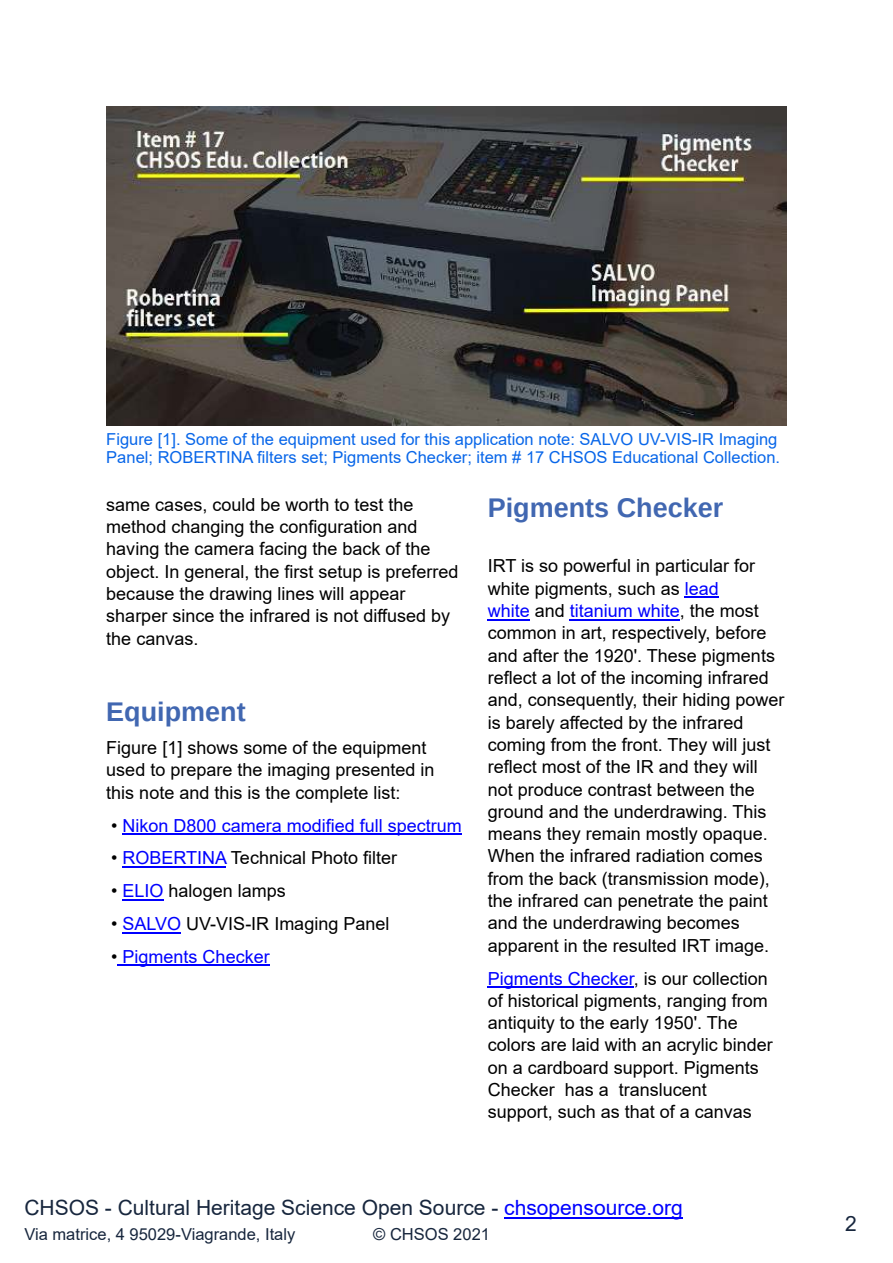
<style>
.page{position:relative;width:893px;height:1263px;background:#fff}
.page>*{position:absolute;margin:0;border:0;box-sizing:border-box;transform-origin:0 0}
.t1{font:700 27px "Liberation Sans";color:#4167b1}
.t2{font:21px "Arial";color:#17263d}
.t3{font:18px/22.4px "Arial";color:#000}
.t4{font:18px "Arial";color:#00f}
.t5{font:16.5px/18.8px "Arial";color:#0866e9}
.t6{font:16.5px "Arial";color:#17263d}
.s1{color:#00f}
.s2{color:#000}
</style>
<div class="page">
<hr style="left:504px;top:1217px;width:179px;height:2px;background:#00f">
<hr style="left:123px;top:833px;width:339px;height:2px;background:#00f">
<hr style="left:123px;top:866px;width:103px;height:1px;background:#00f">
<hr style="left:123px;top:899px;width:41px;height:1px;background:#00f">
<hr style="left:123px;top:932px;width:58px;height:1px;background:#00f">
<hr style="left:118px;top:965px;width:152px;height:1px;background:#00f">
<img style="left:106px;top:106px;width:681px;height:320px">
<hr style="left:685px;top:597px;width:34px;height:1px;background:#00f">
<hr style="left:488px;top:619px;width:42px;height:1px;background:#00f">
<hr style="left:570px;top:619px;width:110px;height:1px;background:#00f">
<hr style="left:488px;top:986px;width:146px;height:2px;background:#00f">
<p class="t5" style="left:106px;top:429px;width:675px">Figure [1]. Some of the equipment used for this application note: SALVO UV-VIS-IR Imaging<br>Panel; ROBERTINA filters set; Pigments Checker; item # 17 CHSOS Educational Collection.</p>
<h1 class="t1" style="left:488px;top:489px;width:237px">Pigments Checker</h1>
<p class="t3" style="left:488px;top:555px;width:298px">IRT is so powerful in particular for white pigments, such as <span class="s1">lead<br>white</span> and <span class="s1">titanium white</span>, the most common in art, respectively, before and after the 1920'. These pigments reflect a lot of the incoming infrared and, consequently, their hiding power is barely affected by the infrared coming from the front. They will just reflect most of the IR and they will not produce contrast between the ground and the underdrawing. This means they remain mostly opaque.<br>When the infrared radiation comes from the back (transmission mode), the infrared can penetrate the paint and the underdrawing becomes apparent in the resulted IRT image.</p>
<p class="t3" style="left:488px;top:967px;width:287px"><span class="s1">Pigments Checker</span>, is our collection of historical pigments, ranging from antiquity to the early 1950'. The colors are laid with an acrylic binder on a cardboard support. Pigments Checker has a translucent support, such as that of a canvas</p>
<p class="t3" style="left:106px;top:493px;width:354px">same cases, could be worth to test the method changing the configuration and having the camera facing the back of the object. In general, the first setup is preferred because the drawing lines will appear sharper since the infrared is not diffused by the canvas.</p>
<h1 class="t1" style="left:106px;top:693px;width:141px">Equipment</h1>
<p class="t3" style="left:106px;top:736px;width:330px">Figure [1] shows some of the equipment used to prepare the imaging presented in this note and this is the complete list:</p>
<p class="t4" style="left:111px;top:813px;width:352px"><span class="s2">•</span> Nikon D800 camera modified full spectrum</p>
<p class="t3" style="left:111px;top:847px;width:287px">• <span class="s1">ROBERTINA</span> Technical Photo filter</p>
<p class="t3" style="left:111px;top:879px;width:176px">• <span class="s1">ELIO</span> halogen lamps</p>
<p class="t3" style="left:111px;top:912px;width:280px">• <span class="s1">SALVO</span> UV-VIS-IR Imaging Panel</p>
<p class="t4" style="left:111px;top:944px;width:160px"><span class="s2">•</span> Pigments Checker</p>
<p class="t2" style="left:24px;top:1193px;width:660px">CHSOS - Cultural Heritage Science Open Source - <span class="s1">chsopensource.org</span></p>
<p class="t6" style="left:24px;top:1223px;width:272px">Via matrice, 4 95029-Viagrande, Italy</p>
<p class="t6" style="left:373px;top:1223px;width:118px">© CHSOS 2021</p>
<p class="t2" style="left:845px;top:1209px;width:13px">2</p>
</div>
